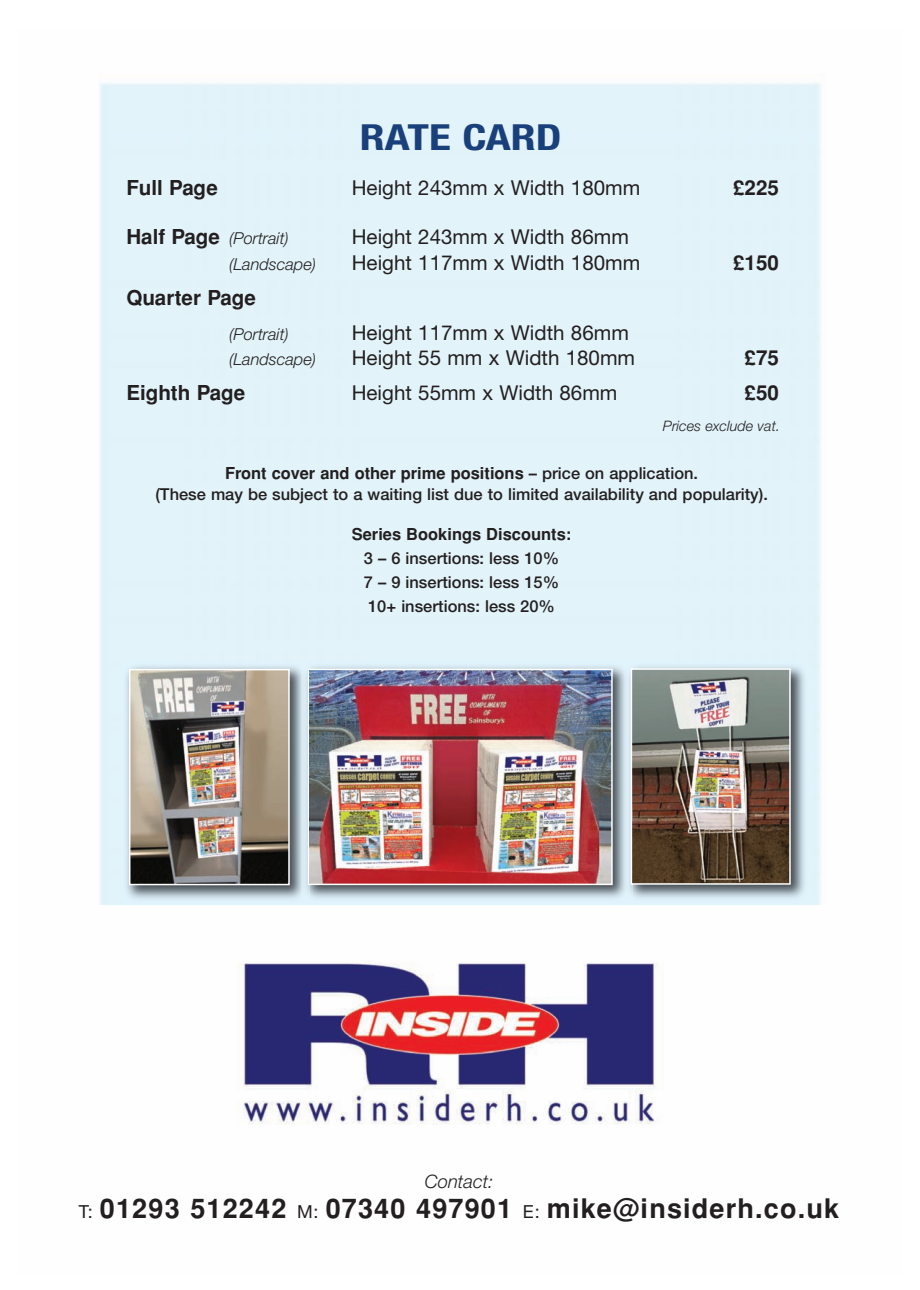
<style>
.page{position:relative;width:920px;height:1290px;background:#fff}
.page>*{position:absolute;margin:0;border:0;box-sizing:border-box;transform-origin:0 0}
.t1{font:700 condensed 36px "Helvetica Neue";color:#19407a;scale:1.25 1}
.t2{font:700 27px "Helvetica";letter-spacing:.045em;color:#231f20}
.t3{font:20.55px "Helvetica Neue";color:#231f20}
.t4{font:700 20.55px "Helvetica";color:#231f20}
.t5{font:italic 300 18.45px "Helvetica Neue";color:#231f20}
.t6{font:500 16.5px/24px "Helvetica Neue";color:#231f20;text-align:justify}
.t7{font:700 16.5px "Helvetica";color:#231f20}
.t8{font:italic 300 16.5px "Helvetica Neue";color:#231f20}
.t9{font:italic 300 14.4px "Helvetica Neue";color:#231f20}
.s1{font-family:"Helvetica";font-weight:700;font-style:normal;font-size:20.55px}
.s2{font-family:"Helvetica Neue";font-weight:500}
.s3{font-family:"Helvetica Neue";font-weight:400;font-size:18px}
</style>
<div class="page">
<img style="left:99px;top:82px;width:722px;height:1043px">
<img style="left:122px;top:661px;width:688px;height:244px">
<img style="left:311px;top:672px;width:299px;height:210px">
<div style="left:308px;top:669px;width:305px;height:216px;border:2px solid #fff"></div>
<img style="left:301px;top:662px;width:8px;height:243px">
<img style="left:309px;top:670px;width:1px;height:213px">
<img style="left:132px;top:672px;width:155px;height:210px">
<div style="left:129px;top:669px;width:161px;height:216px;border:2px solid #fff"></div>
<div style="left:624px;top:662px;width:8px;height:242px;background:#daeaf2"></div>
<img style="left:634px;top:671px;width:154px;height:211px">
<div style="left:631px;top:668px;width:160px;height:217px;border:2px solid #fff"></div>
<h1 class="t1" style="left:360px;top:124px;width:163px">RATE CARD</h1>
<p class="t4" style="left:126px;top:176px;width:93px">Full Page</p>
<p class="t3" style="left:352px;top:180px;width:290px">Height 243mm x Width 180mm</p>
<p class="t4" style="left:733px;top:176px;width:47px">£225</p>
<p class="t8" style="left:126px;top:232px;width:164px"><span class="s1">Half Page</span> (Portrait)</p>
<p class="t3" style="left:352px;top:229px;width:279px">Height 243mm x Width 86mm</p>
<p class="t8" style="left:229px;top:258px;width:89px">(Landscape)</p>
<p class="t3" style="left:352px;top:255px;width:290px">Height 117mm x Width 180mm</p>
<p class="t4" style="left:733px;top:251px;width:47px">£150</p>
<p class="t4" style="left:126px;top:286px;width:131px">Quarter Page</p>
<p class="t8" style="left:229px;top:328px;width:61px">(Portrait)</p>
<p class="t3" style="left:352px;top:325px;width:279px">Height 117mm x Width 86mm</p>
<p class="t8" style="left:229px;top:353px;width:89px">(Landscape)</p>
<p class="t3" style="left:352px;top:350px;width:285px">Height 55 mm x Width 180mm</p>
<p class="t4" style="left:745px;top:346px;width:36px">£75</p>
<p class="t4" style="left:126px;top:381px;width:120px">Eighth Page</p>
<p class="t3" style="left:352px;top:385px;width:267px">Height 55mm x Width 86mm</p>
<p class="t4" style="left:745px;top:381px;width:36px">£50</p>
<p class="t9" style="left:663px;top:421px;width:119px">Prices exclude vat.</p>
<p class="t7" style="left:225px;top:464px;width:475px">Front cover and other prime positions <span class="s2">– price on application.</span></p>
<p class="t6" style="left:155px;top:483px;width:614px">(These may be subject to a waiting list due to limited availability and popularity).</p>
<p class="t7" style="left:352px;top:525px;width:221px">Series Bookings Discounts:</p>
<p class="t6" style="left:364px;top:548px;width:197px">3 – 6 insertions: less 10% 7 – 9 insertions: less 15% 10+ insertions: less 20%</p>
<p class="t5" style="left:425px;top:1174px;width:70px">Contact:</p>
<h2 class="t2" style="left:79px;top:1192px;width:762px"><span class="s3">T:</span> 01293 512242 <span class="s3">M:</span> 07340 497901 <span class="s3">E:</span> mike@insiderh.co.uk</h2>
</div>
